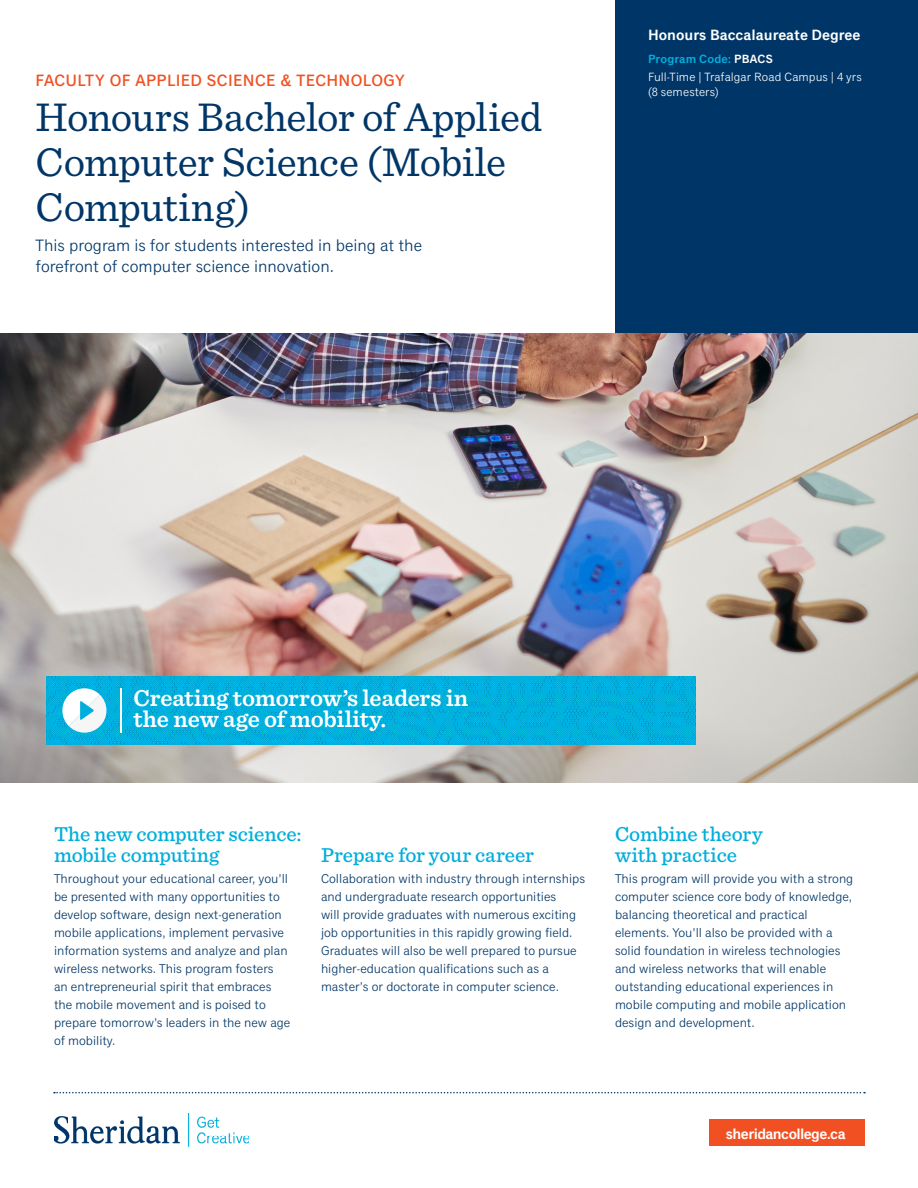
<style>
.page{position:relative;width:918px;height:1188px;background:#fff}
.page>*{position:absolute;margin:0;border:0;box-sizing:border-box;transform-origin:0 0}
.t1{font:42px/45px "Sentinel";letter-spacing:-.015em;color:#003667}
.p_benefit-statement{font:600 24px/21px "Sentinel";letter-spacing:-.005em;color:#fff}
.t2{font:500 21px/21px "Sentinel";letter-spacing:-.005em;color:#00aedc}
.p_header-intro{font:16.5px/21px "Classic Grotesque Pro";color:#003667}
.h2_faculty{font:500 16.5px "Classic Grotesque Pro";letter-spacing:.015em;color:#f15122}
.p_meta_credential{font:600 15px "Classic Grotesque Pro";color:#fff}
.p_meta_credential-2{font:600 15px "Classic Grotesque Pro";letter-spacing:-.04em;color:#fff}
.t3{font:12.75px/18px "Classic Grotesque Pro";color:#003667}
.p_meta_small{font:12px/14.2px "Classic Grotesque Pro";letter-spacing:.005em;color:#fff}
.p_meta_attributes{font:600 12px "Classic Grotesque Pro";letter-spacing:.01em;color:#00aedc}
.s1{color:#fff}
</style>
<div class="page">
<div style="left:615px;top:0;width:303px;height:365px;background:#003667"></div>
<img style="left:54px;top:1114px;width:195px;height:33px">
<svg style="left:54px;top:1092px;width:811px;height:1px"></svg>
<div style="left:710px;top:1120px;width:155px;height:26px;background:#f15122"></div>
<img style="left:0;top:333px;width:918px;height:450px">
<img style="left:46px;top:676px;width:649px;height:69px">
<hr style="left:120px;top:688px;width:2px;height:45px;background:#fff">
<svg style="left:62px;top:688px;width:44px;height:45px"></svg>
<p class="h2_faculty" style="left:36px;top:71px;width:371px">FACULTY OF APPLIED SCIENCE &amp; TECHNOLOGY</p>
<p class="t1" style="left:36px;top:92px;width:508px">Honours Bachelor of Applied<br>Computer Science (Mobile<br>Computing)</p>
<p class="p_header-intro" style="left:36px;top:235px;width:388px">This program is for students interested in being at the forefront of computer science innovation.</p>
<p class="p_meta_credential" style="left:648px;top:26px;width:214px">Honours Baccalaureate Degree</p>
<p class="p_meta_attributes" style="left:648px;top:52px;width:126px">Program Code: <span class="s1">PBACS</span></p>
<p class="p_meta_small" style="left:648px;top:70px;width:215px">Full-Time | Trafalgar Road Campus | 4 yrs (8 semesters)</p>
<p class="p_benefit-statement" style="left:134px;top:687px;width:336px">Creating tomorrow’s leaders in the new age of mobility.</p>
<p class="t2" style="left:54px;top:822px;width:249px">The new computer science: mobile computing</p>
<p class="t3" style="left:54px;top:870px;width:238px">Throughout your educational career, you’ll be presented with many opportunities to develop software, design next-generation mobile applications, implement pervasive information systems and analyze and plan wireless networks. This program fosters an entrepreneurial spirit that embraces the mobile movement and is poised to prepare tomorrow’s leaders in the new age of mobility.</p>
<p class="t2" style="left:321px;top:843px;width:215px">Prepare for your career</p>
<p class="t3" style="left:321px;top:870px;width:266px">Collaboration with industry through internships and undergraduate research opportunities<br>will provide graduates with numerous exciting job opportunities in this rapidly growing field.<br>Graduates will also be well prepared to pursue higher-education qualifications such as a master’s or doctorate in computer science.</p>
<p class="t2" style="left:615px;top:822px;width:149px">Combine theory with practice</p>
<p class="t3" style="left:615px;top:870px;width:240px">This program will provide you with a strong computer science core body of knowledge, balancing theoretical and practical elements. You’ll also be provided with a solid foundation in wireless technologies and wireless networks that will enable outstanding educational experiences in mobile computing and mobile application design and development.</p>
<p class="p_meta_credential-2" style="left:726px;top:1125px;width:121px">sheridancollege.ca</p>
</div>
